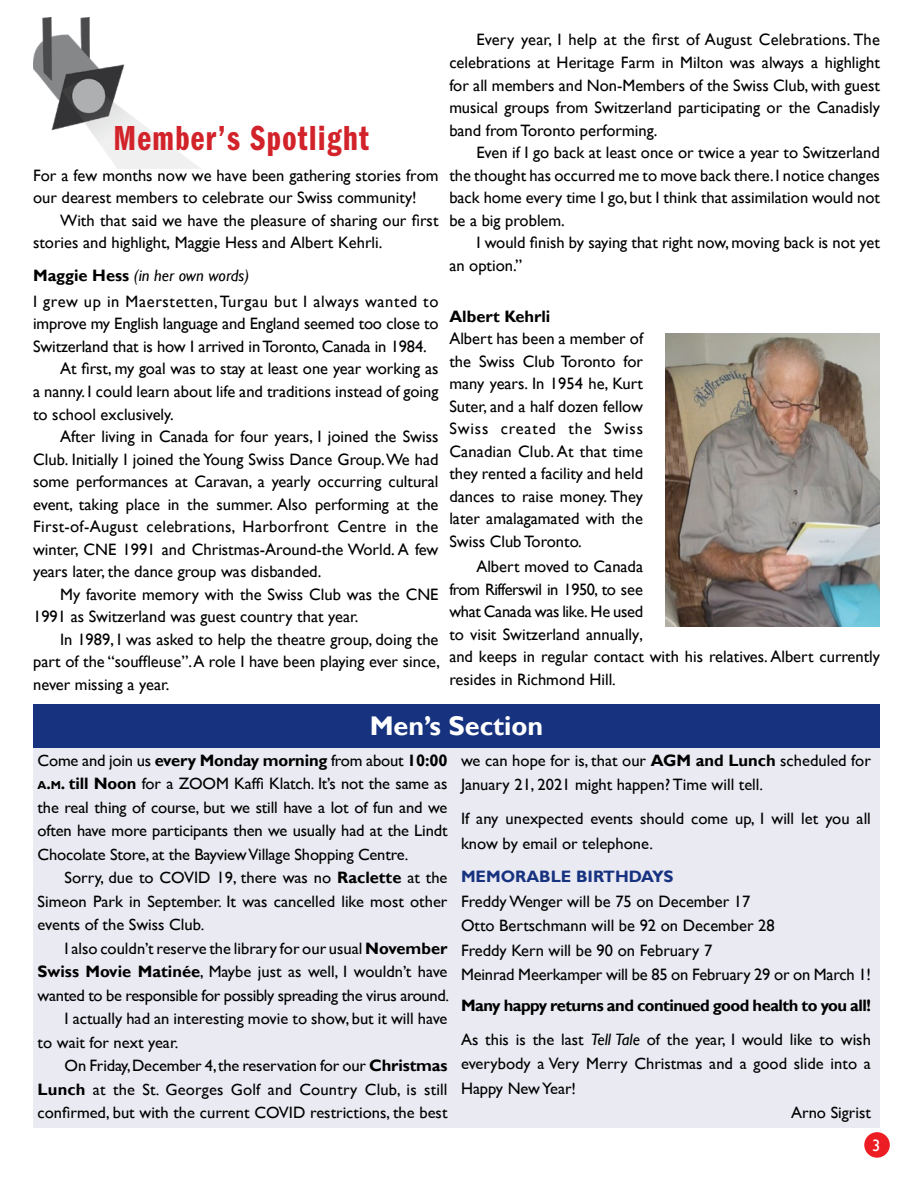
<style>
.page{position:relative;width:916px;height:1186px;background:#fff}
.page>*{position:absolute;margin:0;border:0;box-sizing:border-box;transform-origin:0 0}
.t1{font:36px "Franklin Gothic Demi Cmpr";letter-spacing:.04em;color:#d2232a}
.t2{font:700 27px "Gill Sans";color:#fff}
.t3{font:16.5px/22.5px "Gill Sans";color:#000}
.t4{font:16.5px/23.5px "Gill Sans";color:#000;text-align:justify}
.t5{font:700 16.5px/33.6px "Gill Sans";letter-spacing:-.03em;color:#000}
.t6{font:16.5px/25.5px "Gill Sans";letter-spacing:.04em;color:#000}
.t7{font:16.5px "Gill Sans";letter-spacing:-.02em;color:#000}
.t8{font:16.5px "Gill Sans";letter-spacing:.02em;color:#000}
.t9{font:700 16.5px "Gill Sans";color:#173380}
.t10{font:700 16.5px "Gill Sans";color:#000}
.t11{font:16.5px "Gill Sans";color:#fff}
.s1{font-style:inherit}
.s2{font-weight:700}
.s3{font-style:italic}
.s4{font-weight:700;font-size:11.55px}
.s5{font-weight:400}
.s6{font-weight:400;font-style:italic}
</style>
<div class="page">
<div style="left:33px;top:704px;width:846px;height:423px;background:#eaeaf3"></div>
<div style="left:33px;top:704px;width:846px;height:43px;background:#173380"></div>
<div style="left:863px;top:1132px;width:26px;height:25px;background:#ed1d24;border-radius:50%"></div>
<img style="left:33px;top:18px;width:166px;height:150px">
<img style="left:665px;top:333px;width:214px;height:294px">
<h1 class="t1" style="left:113px;top:118px;width:257px">Member’s Spotlight</h1>
<p class="t3" style="left:33px;top:164px;width:407px"><span class="s1">F</span>or a few months now we have been gathering stories from our dearest members to celebrate our Swiss community!</p>
<p class="t3" style="left:33px;top:209px;width:406px;text-indent:27px">With that said we have the pleasure of sharing our first stories and highlight, Maggie Hess and Albert Kehrli.</p>
<p class="t6" style="left:33px;top:263px;width:407px"><span class="s2">Maggie Hess</span> <span class="s3">(in her own words)<br></span>I grew up in Maerstetten, Turgau but I always wanted to</p>
<p class="t3" style="left:33px;top:313px;width:407px">improve my English language and England seemed too close to</p>
<p class="t3" style="left:33px;top:335px;width:395px">Switzerland that is how I arrived in Toronto, Canada in 1984.</p>
<p class="t3" style="left:60px;top:358px;width:380px">At first, my goal was to stay at least one year working as</p>
<p class="t3" style="left:33px;top:380px;width:407px">a nanny. I could learn about life and traditions instead of going</p>
<p class="t3" style="left:33px;top:403px;width:142px">to school exclusively.</p>
<p class="t3" style="left:60px;top:425px;width:380px">After living in Canada for four years, I joined the Swiss</p>
<p class="t3" style="left:33px;top:448px;width:407px">Club. Initially I joined the Young Swiss Dance Group. We had</p>
<p class="t3" style="left:33px;top:470px;width:407px">some performances at Caravan, a yearly occurring cultural</p>
<p class="t3" style="left:33px;top:493px;width:407px">event, taking place in the summer. Also performing at the</p>
<p class="t8" style="left:33px;top:517px;width:406px">First-of-August celebrations, Harborfront Centre in the</p>
<p class="t3" style="left:33px;top:538px;width:407px">winter, CNE 1991 and Christmas-Around-the World. A few</p>
<p class="t3" style="left:33px;top:560px;width:289px">years later, the dance group was disbanded.</p>
<p class="t3" style="left:60px;top:583px;width:380px">My favorite memory with the Swiss Club was the CNE</p>
<p class="t3" style="left:33px;top:605px;width:327px">1991 as Switzerland was guest country that year.</p>
<p class="t3" style="left:60px;top:628px;width:380px">In 1989, I was asked to help the theatre group, doing the</p>
<p class="t3" style="left:33px;top:650px;width:408px">part of the “souffleuse”. A role I have been playing ever since,</p>
<p class="t3" style="left:33px;top:673px;width:138px">never missing a year.</p>
<p class="t3" style="left:449px;top:29px;width:432px;text-align:justify;text-indent:27px">Every year, I help at the first of August Celebrations. The celebrations at Heritage Farm in Milton was always a highlight for all members and Non-Members of the Swiss Club, with guest musical groups from Switzerland participating or the Canadisly band from Toronto performing.</p>
<p class="t3" style="left:449px;top:141px;width:432px;text-align:justify;text-indent:27px">Even if I go back at least once or twice a year to Switzerland the thought has occurred me to move back there. I notice changes back home every time I go, but I think that assimilation would not be a big problem.</p>
<p class="t3" style="left:449px;top:232px;width:432px;text-indent:27px">I would finish by saying that right now, moving back is not yet an option.”</p>
<p class="t10" style="left:449px;top:306px;width:103px">Albert Kehrli</p>
<p class="t3" style="left:449px;top:328px;width:195px;text-align:justify">Albert has been a member of the Swiss Club Toronto for many years. In 1954 he, Kurt Suter, and a half dozen fellow Swiss created the Swiss Canadian Club. At that time they rented a facility and held dances to raise money. They later amalagamated with the Swiss Club Toronto.</p>
<p class="t3" style="left:449px;top:556px;width:432px;text-indent:27px">Albert moved to Canada<br>from Rifferswil in 1950, to see<br>what Canada was like. He used<br>to visit Switzerland annually,<br>and keeps in regular contact with his relatives. Albert currently resides in Rich<span class="s1">mond Hill.</span></p>
<h2 class="t2" style="left:369px;top:709px;width:175px">Men’s Section</h2>
<p class="t4" style="left:38px;top:748px;width:411px">Come and join us <span class="s2">every Monday morning</span> from about <span class="s2">10:00 </span><span class="s4">a</span><span class="s2">.</span><span class="s4">m</span><span class="s2">.</span> <span class="s2">till Noon</span> for a ZOOM Kaffi Klatch. It’s not the same as the real thing of course, but we still have a lot of fun and we often have more participants then we usually had at the Lindt Chocolate Store, at the Bayview Village Shopping Centre.</p>
<p class="t4" style="left:38px;top:865px;width:411px;text-indent:27px">Sorry, due to COVID 19, there was no <span class="s2">Raclette</span> at the Simeon Park in September. It was cancelled like most other events of the Swiss Club.</p>
<p class="t4" style="left:65px;top:936px;width:384px">I also couldn’t reserve the library for our usual <span class="s2">November</span></p>
<p class="t4" style="left:38px;top:959px;width:411px"><span class="s2">Swiss Movie Matinée</span>, Maybe just as well, I wouldn’t have</p>
<p class="t7" style="left:38px;top:985px;width:413px">wanted to be responsible for possibly spreading the virus around.</p>
<p class="t4" style="left:65px;top:1006px;width:384px">I actually had an interesting movie to show, but it will have</p>
<p class="t4" style="left:38px;top:1030px;width:142px">to wait for next year.</p>
<p class="t4" style="left:65px;top:1053px;width:384px">On Friday, December 4, the reservation for our <span class="s2">Christmas</span></p>
<p class="t4" style="left:38px;top:1077px;width:411px"><span class="s2">Lunch</span> at the St. Georges Golf and Country Club, is still</p>
<p class="t4" style="left:38px;top:1100px;width:411px">confirmed, but with the current COVID restrictions, the best</p>
<p class="t4" style="left:461px;top:747px;width:411px;line-height:24.6px">we can hope for is, that our <span class="s2">AGM and Lunch</span> scheduled for<br>January 21, 2021 might happen? Time will tell.</p>
<p class="t4" style="left:461px;top:806px;width:411px;line-height:24.6px">If any unexpected events should come up, I will let you all know by email or telephone.</p>
<p class="t9" style="left:461px;top:866px;width:214px">MEMORABLE BIRTHDAYS</p>
<p class="t3" style="left:461px;top:889px;width:411px;line-height:24.6px">Freddy Wenger will be 75 on December 17<br>Otto Bertschmann will be 92 on December 28<br>Freddy Kern will be 90 on February 7<br>Meinrad Meerkamper will be 85 on February 29 or on March 1!</p>
<p class="t5" style="left:461px;top:989px;width:411px">Many happy returns and continued good health to you all!<br><span class="s5">As this is the last</span> <span class="s6">Tell Tale</span> <span class="s5">of the year, I would like to wish</span></p>
<p class="t4" style="left:461px;top:1051px;width:411px">everybody a Very Merry Christmas and a good slide into a</p>
<p class="t4" style="left:461px;top:1076px;width:116px">Happy New Year!</p>
<p class="t4" style="left:790px;top:1100px;width:81px">Arno Sigrist</p>
<p class="t11" style="left:871px;top:1135px;width:10px">3</p>
</div>
